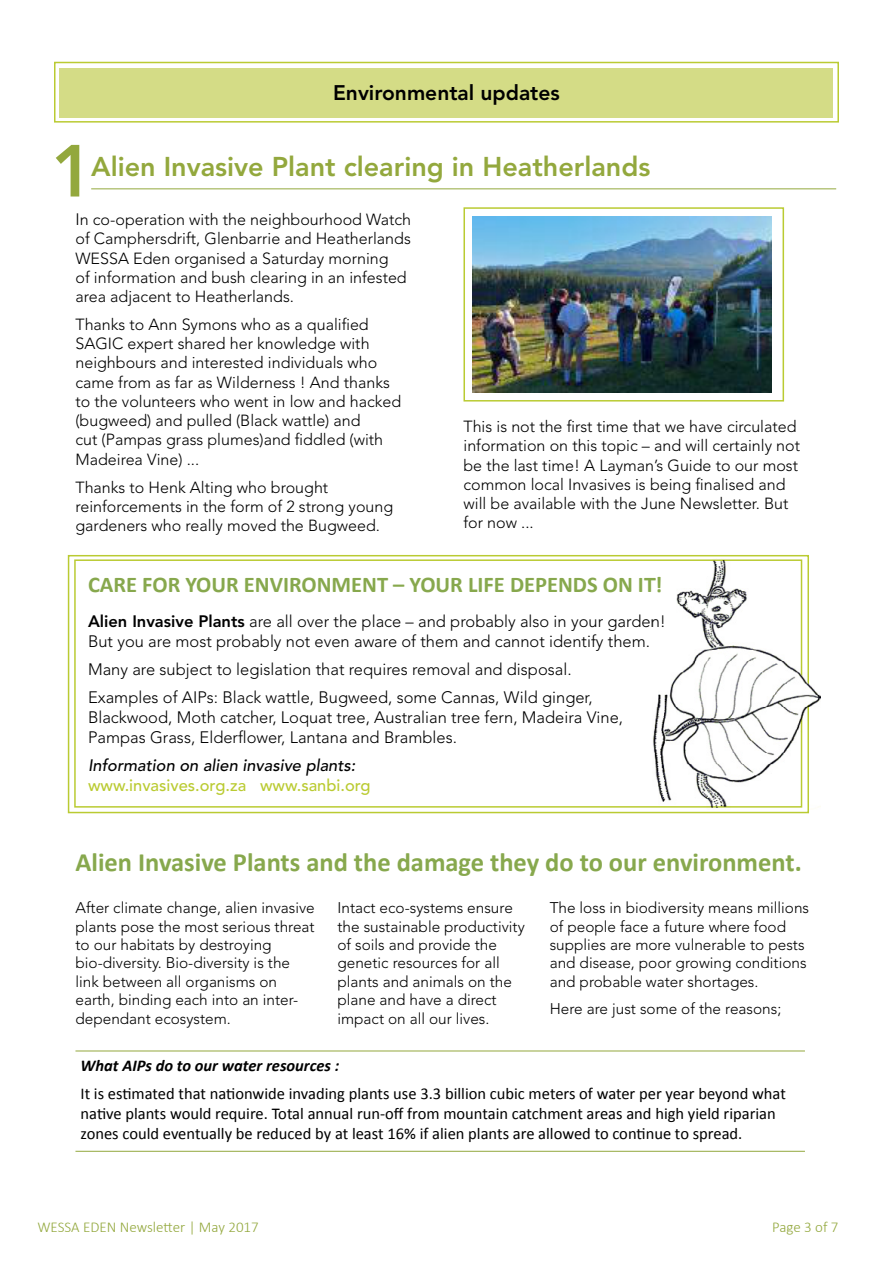
<style>
.page{position:relative;width:893px;height:1263px;background:#fff}
.page>*{position:absolute;margin:0;border:0;box-sizing:border-box;transform-origin:0 0}
.t1{font:800 72.9px "Avenir LT Std";color:#93a83d}
.t2{font:800 27px "Avenir LT Std";color:#93a83d}
.t3{font:700 26.55px "Calibri";color:#87a84d}
.t4{font:700 22.5px "Calibri";color:#87a84d}
.t5{font:800 21px "Avenir LT Std";color:#000}
.t6{font:300 16.5px/19.8px "Avenir LT Std";color:#000}
.t7{font:16.5px/19.8px "Calibri";color:#000}
.t8{font:italic 500 16.5px "Avenir LT Std";color:#000}
.t9{font:500 16.5px "Avenir LT Std";color:#bacb32}
.t10{font:italic 700 16.5px "Calibri";color:#000}
.t11{font:300 16.05px/19.2px "Avenir LT Std";color:#000}
.t12{font:300 15.3px/18.5px "Avenir LT Std";color:#000}
.t13{font:300 15px "Calibri";color:#93a83d}
.s1{font-size:16.5px}
.s2{font-weight:800}
</style>
<div class="page">
<div style="left:60px;top:68px;width:773px;height:50px;background:#d4dc86"></div>
<div style="left:54px;top:62px;width:785px;height:61px;border:2px solid #bacb32"></div>
<img style="left:473px;top:217px;width:298px;height:175px">
<hr style="left:91px;top:188px;width:745px;height:1px;background:#93a83d">
<hr style="left:75px;top:1050px;width:730px;height:1px;background:#93a83d">
<hr style="left:75px;top:1151px;width:730px;height:1px;background:#93a83d">
<div style="left:68px;top:555px;width:741px;height:258px;border:2px solid #bacb32"></div>
<div style="left:74px;top:559px;width:728px;height:249px;border:2px solid #bacb32"></div>
<div style="left:463px;top:207px;width:321px;height:194px;border:2px solid #bacb32"></div>
<img style="left:653px;top:558px;width:168px;height:251px">
<h3 class="t5" style="left:333px;top:80px;width:228px">Environmental updates</h3>
<h1 class="t1" style="left:51px;top:128px;width:45px">1</h1>
<h2 class="t2" style="left:91px;top:150px;width:561px">Alien Invasive Plant clearing in Heatherlands</h2>
<p class="t11" style="left:75px;top:210px;width:337px"><span class="s1">I</span>n co-operation with the neighbourhood Watch of Camphersdrift, Glenbarrie and Heatherlands WESSA Eden organised a Saturday morning<br>of information and bush clearing in an infested area adjacent to Heatherlands.</p>
<p class="t11" style="left:75px;top:315px;width:327px">Thanks to Ann Symons who as a qualified SAGIC expert shared her knowledge with neighbours and interested individuals who came from as far as Wilderness ! And thanks to the volunteers who went in low and hacked (bugweed) and pulled (Black wattle) and<br>cut (Pampas grass plumes)and fiddled (with Madeirea Vine) ...</p>
<p class="t11" style="left:75px;top:477px;width:319px">Thanks to Henk Alting who brought reinforcements in the form of 2 strong young gardeners who really moved the Bugweed.</p>
<p class="t11" style="left:463px;top:417px;width:338px">This is not the first time that we have circulated information on this topic – and will certainly not be the last time! A Layman’s Guide to our most common local Invasives is being finalised and will be available with the June Newsletter. But for now ...</p>
<h3 class="t4" style="left:88px;top:569px;width:576px">CARE FOR YOUR ENVIRONMENT – YOUR LIFE DEPENDS ON IT!</h3>
<p class="t6" style="left:88px;top:611px;width:579px"><span class="s2">Alien Invasive Plants</span> are all over the place – and probably also in your garden!<br>But you are most probably not even aware of them and cannot identify them.</p>
<p class="t6" style="left:88px;top:655px;width:506px;line-height:28.3px">Many are subject to legislation that requires removal and disposal.<br>Examples of AIPs: Black wattle, Bugweed, some Cannas, Wild ginger,</p>
<p class="t6" style="left:88px;top:707px;width:537px">Blackwood, Moth catcher, Loquat tree, Australian tree fern, Madeira Vine,<br>Pampas Grass, Elderflower, Lantana and Brambles.</p>
<p class="t8" style="left:88px;top:756px;width:269px">Information on alien invasive plants:</p>
<p class="t9" style="left:88px;top:776px;width:284px">www.invasives.org.za www.sanbi.org</p>
<h3 class="t3" style="left:75px;top:844px;width:728px">Alien Invasive Plants and the damage they do to our environment.</h3>
<p class="t12" style="left:75px;top:899px;width:241px">After climate change, alien invasive plants pose the most serious threat to our habitats by destroying bio-diversity. Bio-diversity is the link between all organisms on earth, binding each into an inter&shy;dependant ecosystem.</p>
<p class="t12" style="left:337px;top:899px;width:189px">Intact eco-systems ensure the sustainable productivity of soils and provide the genetic resources for all plants and animals on the plane and have a direct impact on all our lives.</p>
<p class="t12" style="left:550px;top:899px;width:261px">The loss in biodiversity means millions of people face a future where food supplies are more vulnerable to pests and disease, poor growing conditions and probable water shortages.</p>
<p class="t12" style="left:550px;top:999px;width:233px">Here are just some of the reasons;</p>
<p class="t10" style="left:81px;top:1054px;width:260px">What AIPs do to our water resources :</p>
<p class="t7" style="left:81px;top:1083px;width:707px">It is estimated that nationwide invading plants use 3.3 billion cubic meters of water per year beyond what native plants would require. Total annual run-off from mountain catchment areas and high yield riparian zones could eventually be reduced by at least 16% if alien plants are allowed to continue to spread.</p>
<p class="t13" style="left:37px;top:1217px;width:223px">WESSA EDEN Newsletter | May 2017</p>
<p class="t13" style="left:772px;top:1217px;width:68px">Page 3 of 7</p>
</div>
